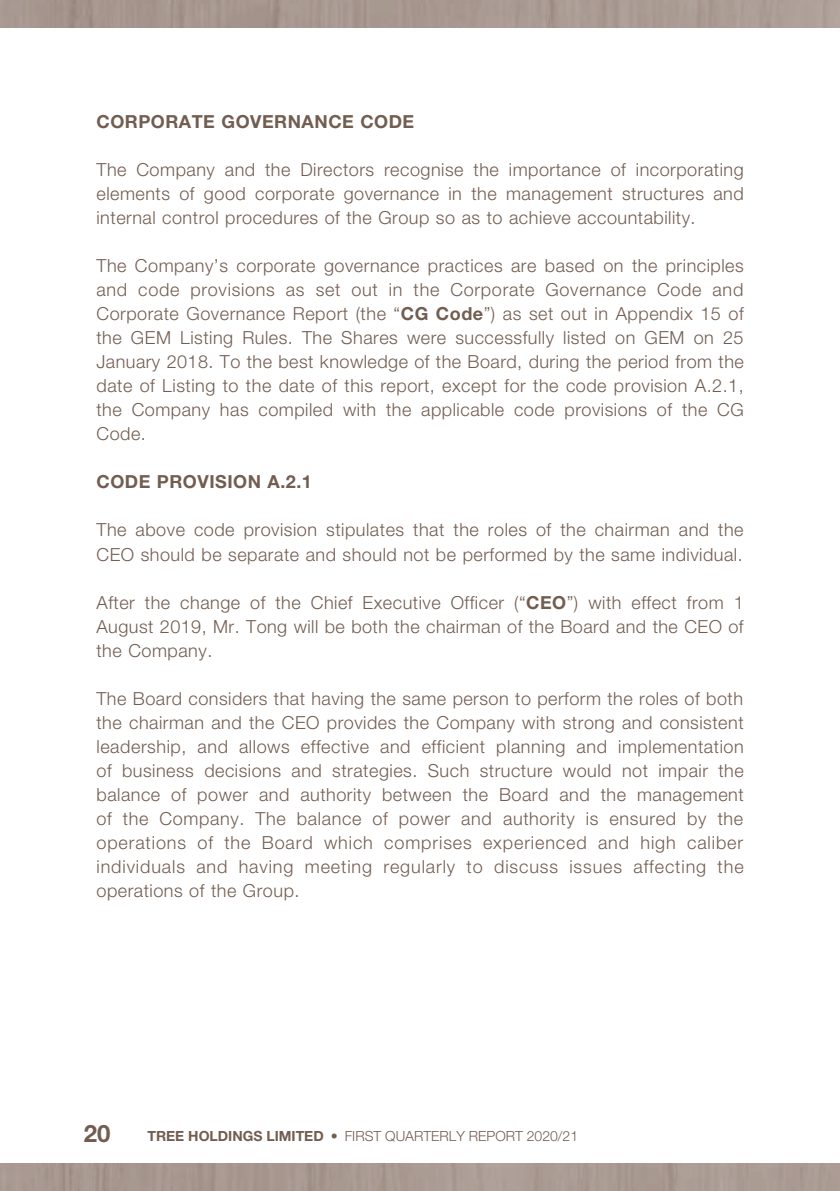
<style>
.page{position:relative;width:840px;height:1191px;background:#fff}
.page>*{position:absolute;margin:0;border:0;box-sizing:border-box;transform-origin:0 0}
.t1{font:700 24px "Helvetica Neue LT Std";color:#725d51}
.t2{font:300 18px/24px "Helvetica Neue LT Std";letter-spacing:.03em;color:#725d51;text-align:justify}
.t3{font:700 18px "Helvetica Neue LT Std";letter-spacing:.03em;color:#725d51}
.t4{font:300 14px "Helvetica Neue LT Std";color:#725d51}
.s1{font-weight:700}
</style>
<div class="page">
<p class="t3" style="left:96px;top:111px;width:319px">CORPORATE GOVERNANCE CODE</p>
<p class="t2" style="left:96px;top:158px;width:648px">The Company and the Directors recognise the importance of incorporating elements of good corporate governance in the management structures and internal control procedures of the Group so as to achieve accountability.</p>
<p class="t2" style="left:96px;top:254px;width:648px">The Company’s corporate governance practices are based on the principles and code provisions as set out in the Corporate Governance Code and Corporate Governance Report (the “<span class="s1">CG Code</span>”) as set out in Appendix 15 of the GEM Listing Rules. The Shares were successfully listed on GEM on 25<br>January 2018. To the best knowledge of the Board, during the period from the date of Listing to the date of this report, except for the code provision A.2.1, the Company has compiled with the applicable code provisions of the CG Code.</p>
<p class="t3" style="left:96px;top:471px;width:217px">CODE PROVISION A.2.1</p>
<p class="t2" style="left:96px;top:518px;width:648px">The above code provision stipulates that the roles of the chairman and the<br>CEO should be separate and should not be performed by the same individual.</p>
<p class="t2" style="left:96px;top:590px;width:648px">After the change of the Chief Executive Officer (“<span class="s1">CEO</span>”) with effect from 1<br>August 2019, Mr. Tong will be both the chairman of the Board and the CEO of the Company.</p>
<p class="t2" style="left:96px;top:686px;width:648px">The Board considers that having the same person to perform the roles of both the chairman and the CEO provides the Company with strong and consistent leadership, and allows effective and efficient planning and implementation of business decisions and strategies. Such structure would not impair the balance of power and authority between the Board and the management of the Company. The balance of power and authority is ensured by the operations of the Board which comprises experienced and high caliber individuals and having meeting regularly to discuss issues affecting the operations of the Group.</p>
<h1 class="t1" style="left:84px;top:1118px;width:28px">20</h1>
<p class="t4" style="left:147px;top:1127px;width:432px"><span class="s1">TREE HOLDINGS LIMITED</span> • FIRST QUARTERLY REPORT 2020/21</p>
</div>
